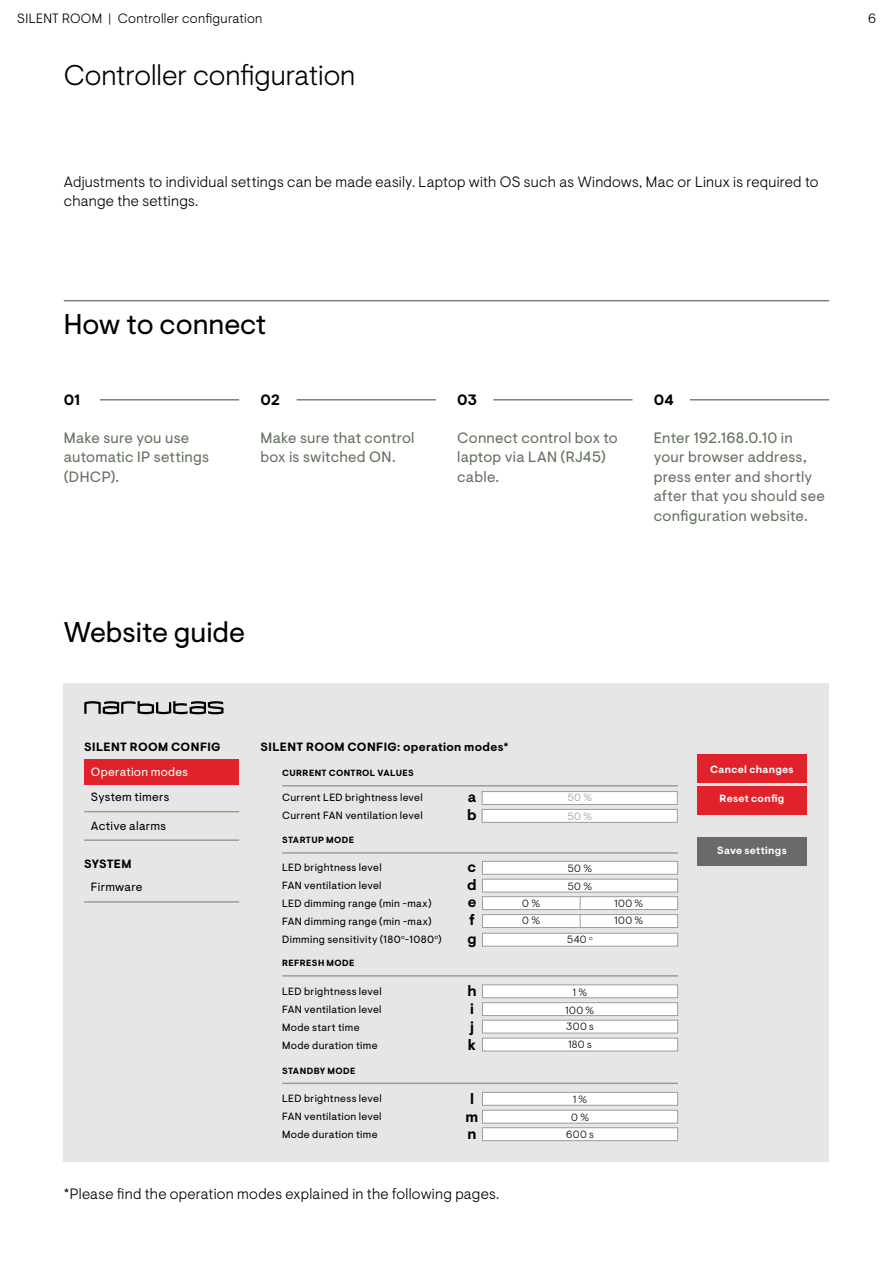
<style>
.page{position:relative;width:893px;height:1263px;background:#fff}
.page>*{position:absolute;margin:0;border:0;box-sizing:border-box;transform-origin:0 0}
.t1{font:28.5px "Visuelt Pro";color:#000}
.t2{font:300 28.5px "Visuelt Pro";color:#000}
.t3{font:15px/19.5px "Visuelt Pro";letter-spacing:.02em;color:#647360}
.t4{font:300 15px/19.5px "Visuelt Pro";letter-spacing:.015em;color:#000}
.t5{font:700 15px/17.5px "Visuelt Pro";letter-spacing:.02em;color:#000}
.t6{font:300 13.5px "Visuelt Pro";letter-spacing:.02em;color:#000}
.t7{font:700 12px "Visuelt Pro";letter-spacing:.03em;color:#000}
.t8{font:12px "Visuelt Pro";letter-spacing:.02em;color:#000}
.t9{font:12px "Visuelt Pro";letter-spacing:.03em;color:#fff}
.t10{font:10.5px/18px "Visuelt Pro";letter-spacing:.03em;color:#000}
.t11{font:300 10.5px/18px "Visuelt Pro";letter-spacing:.04em;color:#000}
.t12{font:700 10.5px "Visuelt Pro";letter-spacing:.03em;color:#fff}
.t13{font:300 10.5px/18.6px "Visuelt Pro";color:#9c9c9c}
.t14{font:700 9px "Visuelt Pro";letter-spacing:.04em;color:#000}
</style>
<div class="page">
<hr style="left:64px;top:300px;width:765px;height:1px;background:#758770">
<hr style="left:100px;top:399px;width:139px;height:1px;background:#758770">
<hr style="left:297px;top:399px;width:139px;height:1px;background:#758770">
<hr style="left:493px;top:399px;width:139px;height:1px;background:#758770">
<hr style="left:690px;top:399px;width:139px;height:1px;background:#758770">
<div style="left:64px;top:683px;width:765px;height:479px;background:#e6e6e6"></div>
<svg style="left:84px;top:701px;width:140px;height:13px"></svg>
<div style="left:697px;top:754px;width:109px;height:29px;background:#e0232a"></div>
<div style="left:84px;top:760px;width:155px;height:25px;background:#e0232a"></div>
<hr style="left:84px;top:811px;width:155px;height:1px;background:#9c9c9c">
<div style="left:697px;top:786px;width:109px;height:28px;background:#e0232a"></div>
<div style="left:697px;top:837px;width:109px;height:28px;background:#6a6a6a"></div>
<hr style="left:84px;top:839px;width:155px;height:2px;background:#9c9c9c">
<hr style="left:84px;top:901px;width:155px;height:2px;background:#9c9c9c">
<hr style="left:282px;top:785px;width:396px;height:1px;background:#9c9c9c">
<hr style="left:282px;top:852px;width:396px;height:2px;background:#9c9c9c">
<hr style="left:282px;top:975px;width:396px;height:1px;background:#9c9c9c">
<hr style="left:282px;top:1082px;width:396px;height:2px;background:#9c9c9c">
<div style="left:482px;top:791px;width:196px;height:14px;background:#fff;border:1px solid #9c9c9c"></div>
<div style="left:482px;top:861px;width:196px;height:14px;background:#fff;border:1px solid #9c9c9c"></div>
<div style="left:482px;top:984px;width:196px;height:14px;background:#fff;border:1px solid #9c9c9c"></div>
<div style="left:482px;top:1092px;width:196px;height:14px;background:#fff;border:1px solid #9c9c9c"></div>
<div style="left:482px;top:809px;width:196px;height:14px;background:#fff;border:1px solid #9c9c9c"></div>
<div style="left:482px;top:879px;width:196px;height:13px;background:#fff;border:1px solid #9c9c9c"></div>
<div style="left:482px;top:1002px;width:196px;height:14px;background:#fff;border:1px solid #9c9c9c"></div>
<div style="left:482px;top:1110px;width:196px;height:13px;background:#fff;border:1px solid #9c9c9c"></div>
<div style="left:482px;top:896px;width:196px;height:14px;background:#fff;border:1px solid #9c9c9c"></div>
<div style="left:482px;top:1020px;width:196px;height:13px;background:#fff;border:1px solid #9c9c9c"></div>
<div style="left:482px;top:1127px;width:196px;height:14px;background:#fff;border:1px solid #9c9c9c"></div>
<div style="left:482px;top:914px;width:196px;height:14px;background:#fff;border:1px solid #9c9c9c"></div>
<div style="left:482px;top:1038px;width:196px;height:13px;background:#fff;border:1px solid #9c9c9c"></div>
<div style="left:482px;top:933px;width:196px;height:13px;background:#fff;border:1px solid #9c9c9c"></div>
<svg style="left:580px;top:897px;width:1px;height:31px"></svg>
<p class="t6" style="left:17px;top:10px;width:247px">SILENT ROOM | Controller configuration</p>
<p class="t6" style="left:868px;top:10px;width:9px">6</p>
<h1 class="t2" style="left:64px;top:58px;width:293px">Controller configuration</h1>
<h2 class="t4" style="left:64px;top:172px;width:756px">Adjustments to individual settings can be made easily. Laptop with OS such as Windows, Mac or Linux is required to change the settings.</h2>
<h1 class="t1" style="left:64px;top:308px;width:204px">How to connect</h1>
<h2 class="t5" style="left:64px;top:392px;width:18px">01</h2>
<h2 class="t5" style="left:260px;top:392px;width:21px">02</h2>
<h2 class="t5" style="left:457px;top:392px;width:22px">03</h2>
<h2 class="t5" style="left:654px;top:392px;width:22px">04</h2>
<h2 class="t3" style="left:64px;top:428px;width:147px">Make sure you use automatic IP settings (DHCP).</h2>
<h2 class="t3" style="left:260px;top:428px;width:156px">Make sure that control box is switched ON.</h2>
<h2 class="t3" style="left:457px;top:428px;width:162px">Connect control box to laptop via LAN (RJ45) cable.</h2>
<h2 class="t3" style="left:654px;top:428px;width:172px">Enter 192.168.0.10 in your browser address, press enter and shortly after that you should see configuration website.</h2>
<h1 class="t1" style="left:64px;top:615px;width:183px">Website guide</h1>
<p class="t7" style="left:84px;top:740px;width:138px">SILENT ROOM CONFIG</p>
<p class="t7" style="left:260px;top:740px;width:250px">SILENT ROOM CONFIG: operation modes*</p>
<p class="t14" style="left:282px;top:768px;width:133px">CURRENT CONTROL VALUES</p>
<p class="t12" style="left:710px;top:763px;width:85px">Cancel changes</p>
<p class="t12" style="left:719px;top:792px;width:66px">Reset config</p>
<p class="t9" style="left:91px;top:765px;width:99px">Operation modes</p>
<p class="t8" style="left:91px;top:790px;width:80px">System timers</p>
<p class="t10" style="left:282px;top:789px;width:142px">Current LED brightness level<br>Current FAN ventilation level</p>
<p class="t13" style="left:568px;top:789px;width:26px">50 %<br>50 %</p>
<h2 class="t5" style="left:467px;top:789px;width:11px">a b</h2>
<p class="t8" style="left:91px;top:819px;width:77px">Active alarms</p>
<p class="t7" style="left:84px;top:856px;width:49px">SYSTEM</p>
<p class="t8" style="left:91px;top:880px;width:53px">Firmware</p>
<p class="t14" style="left:282px;top:835px;width:74px">STARTUP MODE</p>
<p class="t10" style="left:282px;top:858px;width:161px">LED brightness level<br>FAN ventilation level<br>LED dimming range (min -max)<br>FAN dimming range (min -max)<br>Dimming sensitivity (180<sup>o</sup>-1080<sup>o</sup>)</p>
<p class="t14" style="left:282px;top:958px;width:74px">REFRESH MODE</p>
<p class="t10" style="left:282px;top:982px;width:101px">LED brightness level<br>FAN ventilation level<br>Mode start time<br>Mode duration time</p>
<p class="t14" style="left:282px;top:1065px;width:75px">STANDBY MODE</p>
<p class="t10" style="left:282px;top:1090px;width:101px;text-align:justify">LED brightness level FAN ventilation level Mode duration time</p>
<h2 class="t5" style="left:467px;top:859px;width:11px;text-align:justify">c d e f</h2>
<h2 class="t5" style="left:467px;top:931px;width:11px">g</h2>
<h2 class="t5" style="left:467px;top:983px;width:11px">h i j k</h2>
<h2 class="t5" style="left:466px;top:1090px;width:14px">l m n</h2>
<h2 class="t4" style="left:64px;top:1184px;width:437px">*Please find the operation modes explained in the following pages.</h2>
<p class="t11" style="left:568px;top:859px;width:26px">50 %<br>50 %</p>
<p class="t11" style="left:522px;top:894px;width:19px">0 %<br>0 %</p>
<p class="t11" style="left:615px;top:894px;width:30px">100 %<br>100 %</p>
<p class="t11" style="left:567px;top:930px;width:27px">540 <sup>o</sup></p>
<p class="t11" style="left:566px;top:983px;width:30px;text-align:center">1 %<br>100 %</p>
<p class="t11" style="left:566px;top:1018px;width:29px">300 s<br>180 s</p>
<p class="t11" style="left:566px;top:1091px;width:29px;line-height:17.2px;text-align:center">1 %<br>0 %<br>600 s</p>
<p class="t12" style="left:717px;top:845px;width:71px">Save settings</p>
</div>
